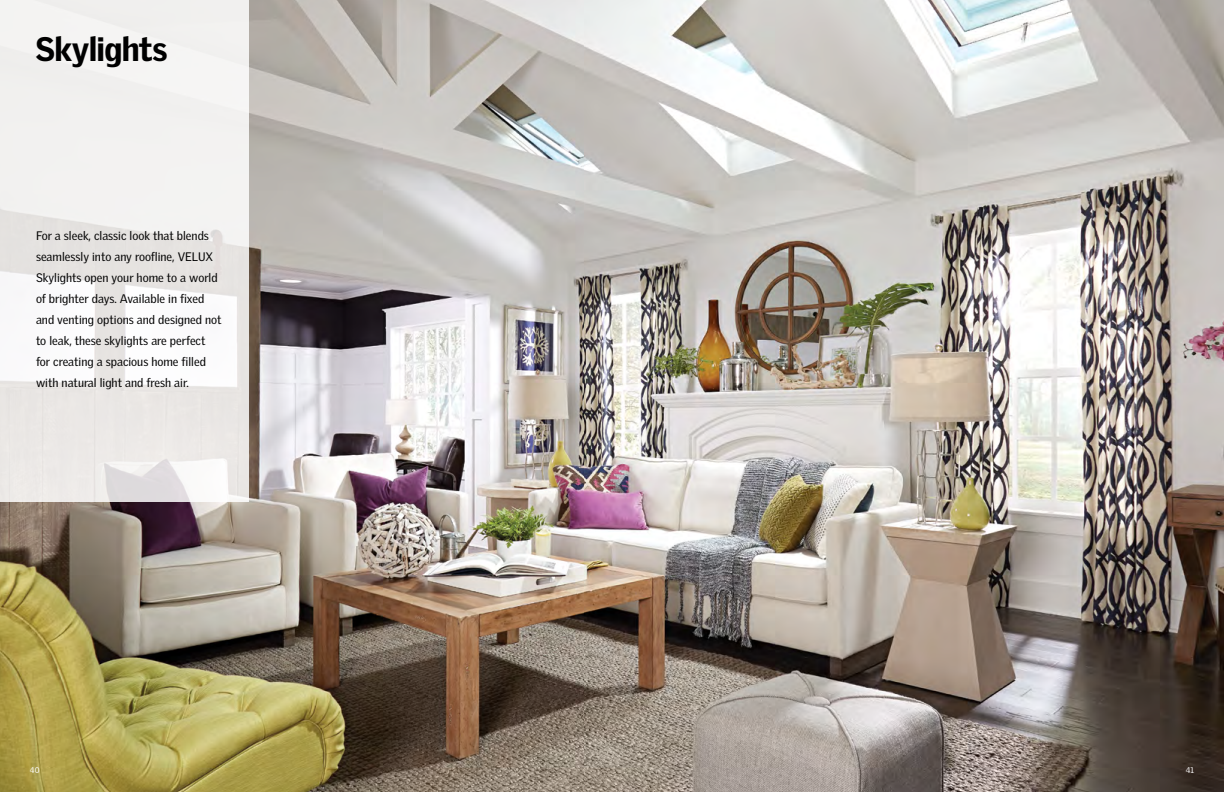
<style>
.page{position:relative;width:1224px;height:792px;background:#fff}
.page>*{position:absolute;margin:0;border:0;box-sizing:border-box;transform-origin:0 0}
.t1{font:900 33px "Velux Gothic";letter-spacing:-.02em;color:#000}
.t2{font:12px/21px "Velux Gothic";color:#000}
.t3{font:8px "Velux Gothic";color:#fff}
</style>
<div class="page">
<img style="left:0;top:0;width:585px;height:792px">
<img style="left:585px;top:0;width:639px;height:792px">
<svg style="left:0;top:0;width:249px;height:502px;fill:#f2f1f0"></svg>
<h1 class="t1" style="left:36px;top:28px;width:133px">Skylights</h1>
<p class="t2" style="left:36px;top:225px;width:187px">For a sleek, classic look that blends seamlessly into any roofline, VELUX Skylights open your home to a world of brighter days. Available in fixed and venting options and designed not to leak, these skylights are perfect for creating a spacious home filled with natural light and fresh air.</p>
<p class="t3" style="left:30px;top:766px;width:11px">40</p>
<p class="t3" style="left:1186px;top:766px;width:10px">41</p>
</div>
